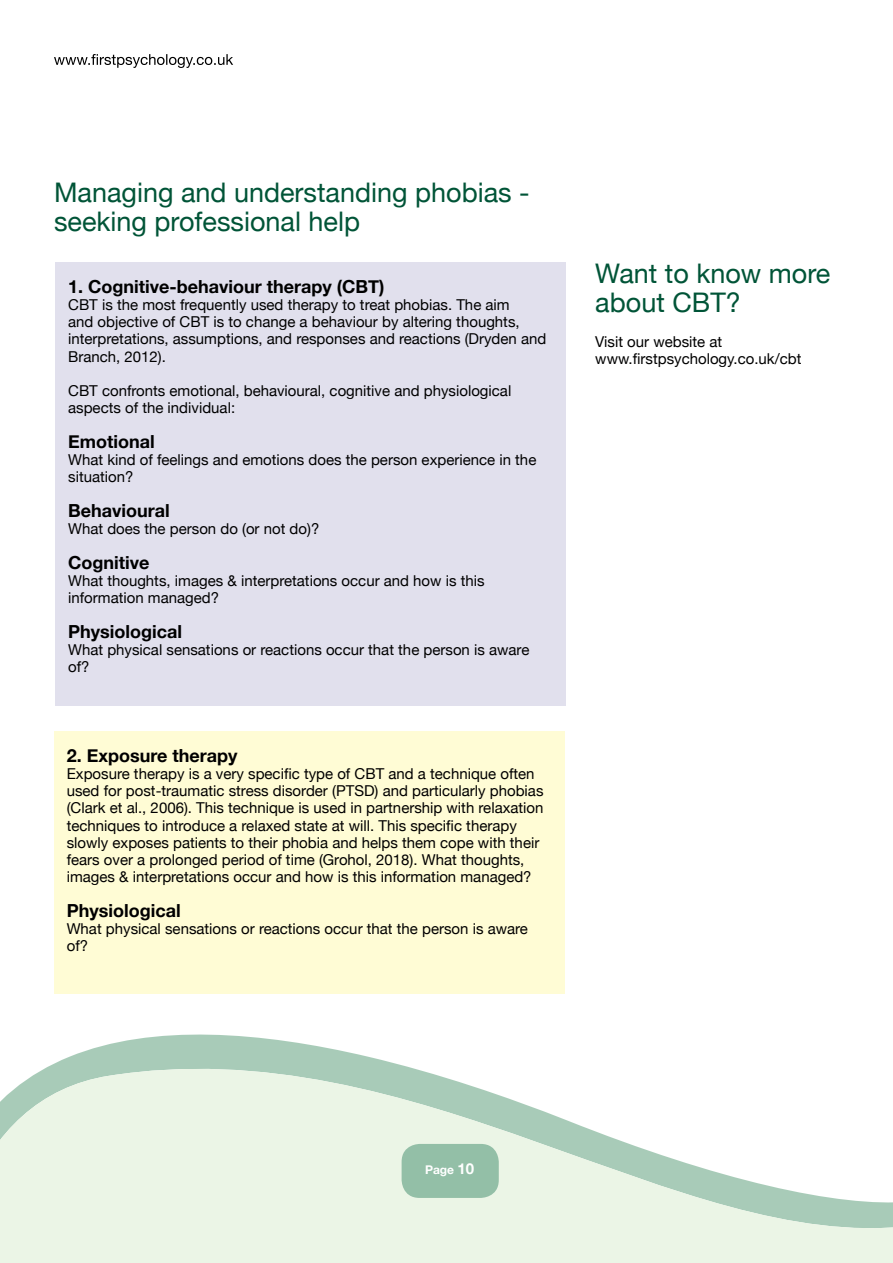
<style>
.page{position:relative;width:893px;height:1263px;background:#fff}
.page>*{position:absolute;margin:0;border:0;box-sizing:border-box;transform-origin:0 0}
.t1{font:27px/29.2px "Helvetica Neue";color:#005437}
.t2{font:700 18px "Helvetica Neue";color:#000}
.t3{font:15px/17.2px "Helvetica Neue";color:#000}
.t4{font:700 12px "Helvetica Neue";color:#fff}
.s1{font-size:15px}
</style>
<div class="page">
<svg style="left:0;top:1034px;width:893px;height:229px;fill:#ebf5e6"></svg>
<div style="left:402px;top:1144px;width:97px;height:54px;background:#93bfa7;border-radius:18px"></div>
<svg style="left:54px;top:54px;width:179px;height:14px"></svg>
<div style="left:55px;top:262px;width:511px;height:444px;background:#e1e0ed"></div>
<div style="left:54px;top:731px;width:510px;height:263px;background:#fffcd5"></div>
<h1 class="t1" style="left:54px;top:179px;width:477px">Managing and understanding phobias - seeking professional help</h1>
<p class="t2" style="left:68px;top:272px;width:318px">1. Cognitive-behaviour therapy (CBT)</p>
<p class="t3" style="left:68px;top:297px;width:480px">CBT is the most frequently used therapy to treat phobias. The aim<br>and objective of CBT is to change a behaviour by altering thoughts, interpretations, assumptions, and responses and reactions (Dryden and Branch, 2012).</p>
<p class="t3" style="left:68px;top:383px;width:445px">CBT confronts emotional, behavioural, cognitive and physiological aspects of the individual:</p>
<p class="t2" style="left:68px;top:427px;width:88px">Emotional</p>
<p class="t3" style="left:68px;top:452px;width:470px">What kind of feelings and emotions does the person experience in the situation?</p>
<p class="t2" style="left:68px;top:496px;width:103px">Behavioural</p>
<p class="t3" style="left:68px;top:521px;width:253px">What does the person do (or not do)?</p>
<p class="t2" style="left:68px;top:548px;width:83px">Cognitive</p>
<p class="t3" style="left:68px;top:573px;width:418px">What thoughts, images &amp; interpretations occur and how is this information managed?</p>
<p class="t2" style="left:68px;top:617px;width:115px">Physiological</p>
<p class="t3" style="left:68px;top:642px;width:463px">What physical sensations or reactions occur that the person is aware of?</p>
<p class="t2" style="left:67px;top:741px;width:172px">2. Exposure therapy</p>
<p class="t3" style="left:67px;top:766px;width:478px">Exposure therapy is a very specific type of CBT and a technique often used for post-traumatic stress disorder (PTSD) and particularly phobias (Clark et al., 2006). This technique is used in partnership with relaxation techniques to introduce a relaxed state at will. This specific therapy slowly exposes patients to their phobia and helps them cope with their fears over a prolonged period of time (Grohol, 2018). What thoughts, images &amp; interpretations occur and how is this information managed?</p>
<p class="t2" style="left:67px;top:896px;width:115px">Physiological</p>
<p class="t3" style="left:67px;top:921px;width:463px">What physical sensations or reactions occur that the person is aware of?</p>
<h1 class="t1" style="left:595px;top:260px;width:237px">Want to know more about CBT?</h1>
<p class="t3" style="left:595px;top:334px;width:208px">Visit our website at www.firstpsychology.co.uk/cbt</p>
<p class="t4" style="left:425px;top:1160px;width:51px">Page <span class="s1">10</span></p>
</div>
